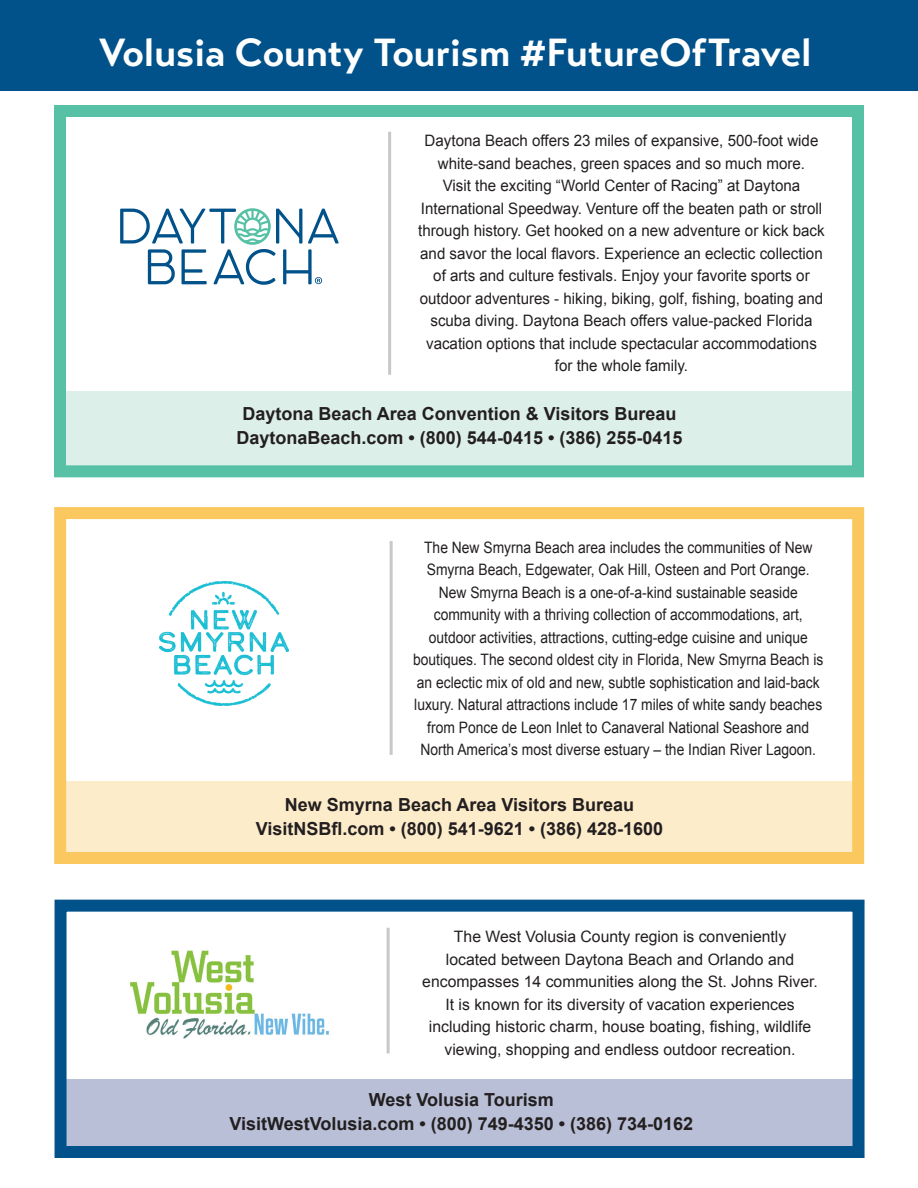
<style>
.page{position:relative;width:918px;height:1188px;background:#fff}
.page>*{position:absolute;margin:0;border:0;box-sizing:border-box;transform-origin:0 0}
.t1{font:700 39px "Transat Text";color:#fff}
.t2{font:700 18px/24px "Arial";color:#231f20;text-align:center}
.t3{font:15.75px/22.5px "Arial";color:#231f20;text-align:center;scale:.88 1}
.t4{font:15.75px/22.5px "Arial";color:#231f20;text-align:center;scale:.96 1}
.t5{font:15.75px/22.5px "Arial";color:#231f20;text-align:center}
</style>
<div class="page">
<div style="left:58px;top:1079px;width:802px;height:70px;background:#b9bfd6"></div>
<div style="left:55px;top:900px;width:810px;height:258px;border:12px solid #01528a"></div>
<div style="left:0;top:0;width:918px;height:91px;background:#01528a"></div>
<img style="left:130px;top:950px;width:199px;height:89px">
<hr style="left:387px;top:928px;width:3px;height:125px;background:#c7c8ca">
<div style="left:59px;top:782px;width:801px;height:76px;background:#fdecca"></div>
<div style="left:54px;top:507px;width:810px;height:357px;border:12px solid #fbc85f"></div>
<img style="left:159px;top:581px;width:129px;height:125px">
<hr style="left:390px;top:541px;width:3px;height:214px;background:#c7c8ca">
<div style="left:55px;top:391px;width:801px;height:76px;background:#ddefe9"></div>
<div style="left:54px;top:105px;width:810px;height:372px;border:12px solid #56c1a5"></div>
<svg style="left:120px;top:208px;width:219px;height:77px"></svg>
<hr style="left:388px;top:132px;width:3px;height:243px;background:#c7c8ca">
<h1 class="t1" style="left:99px;top:28px;width:714px">Volusia County Tourism #FutureOfTravel</h1>
<p class="t4" style="left:418px;top:129px;width:425px">Daytona Beach offers 23 miles of expansive, 500-foot wide white-sand beaches, green spaces and so much more.<br>Visit the exciting “World Center of Racing” at Daytona International Speedway. Venture off the beaten path or stroll through history. Get hooked on a new adventure or kick back and savor the local flavors. Experience an eclectic collection of arts and culture festivals. Enjoy your favorite sports or outdoor adventures - hiking, biking, golf, fishing, boating and scuba diving. Daytona Beach offers value-packed Florida vacation options that include spectacular accommodations for the whole family.</p>
<p class="t2" style="left:237px;top:403px;width:447px">Daytona Beach Area Convention &amp; Visitors Bureau<br>DaytonaBeach.com • (800) 544-0415 • (386) 255-0415</p>
<p class="t3" style="left:413px;top:536px;width:468px">The New Smyrna Beach area includes the communities of New Smyrna Beach, Edgewater, Oak Hill, Osteen and Port Orange.<br>New Smyrna Beach is a one-of-a-kind sustainable seaside community with a thriving collection of accommodations, art, outdoor activities, attractions, cutting-edge cuisine and unique boutiques. The second oldest city in Florida, New Smyrna Beach is an eclectic mix of old and new, subtle sophistication and laid-back luxury. Natural attractions include 17 miles of white sandy beaches from Ponce de Leon Inlet to Canaveral National Seashore and North America’s most diverse estuary – the Indian River Lagoon.</p>
<p class="t2" style="left:256px;top:794px;width:409px">New Smyrna Beach Area Visitors Bureau<br>VisitNSBfl.com • (800) 541-9621 • (386) 428-1600</p>
<p class="t5" style="left:422px;top:925px;width:397px">The West Volusia County region is conveniently<br>located between Daytona Beach and Orlando and encompasses 14 communities along the St. Johns River.<br>It is known for its diversity of vacation experiences including historic charm, house boating, fishing, wildlife viewing, shopping and endless outdoor recreation.</p>
<p class="t2" style="left:229px;top:1089px;width:465px">West Volusia Tourism<br>VisitWestVolusia.com • (800) 749-4350 • (386) 734-0162</p>
</div>
